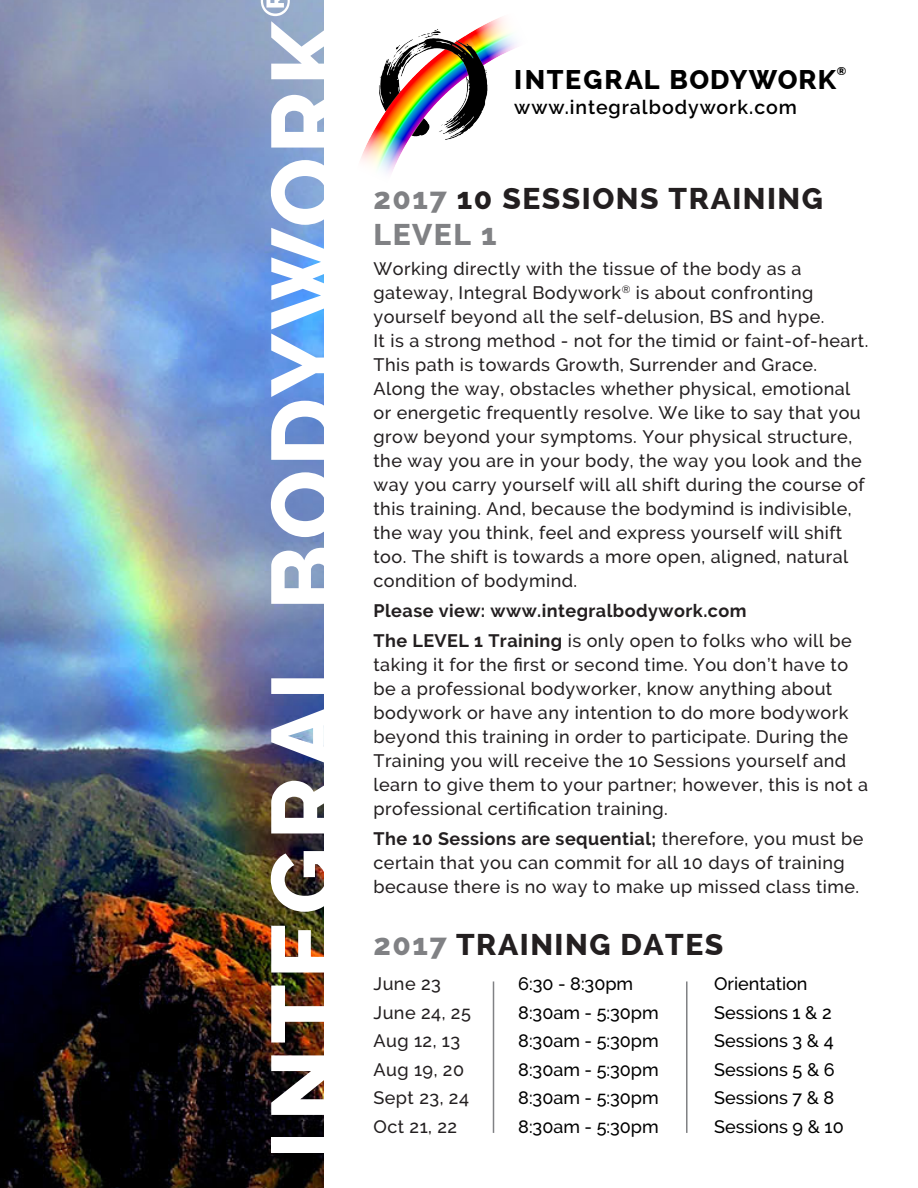
<style>
.page{position:relative;width:918px;height:1188px;background:#fff}
.page>*{position:absolute;margin:0;border:0;box-sizing:border-box;transform-origin:0 0}
.t1{font:800 30px/36px "Raleway";letter-spacing:.05em;color:#231f20}
.t2{font:800 27px "Raleway";letter-spacing:.055em;color:#000}
.t3{font:600 19.5px "Raleway";letter-spacing:.05em;color:#000}
.t4{font:500 18px/24px "Raleway";letter-spacing:.025em;color:#231f20}
.t5{font:500 18px/28.5px "Raleway";color:#000}
.t6{font:700 18px/30px "Raleway";letter-spacing:.025em;color:#231f20}
.t7{font:800 11.4px "Raleway";color:#000}
.s1{color:#808184}
.s2{font-weight:500}
.s3{font-weight:700}
</style>
<div class="page">
<img style="left:360px;top:17px;width:157px;height:156px">
<img style="left:0;top:0;width:324px;height:1188px">
<div style="left:271px;top:1137px;width:68px;height:16px;background:#fff"></div>
<svg style="left:271px;top:1055px;width:53px;height:60px"></svg>
<img style="left:271px;top:986px;width:53px;height:57px">
<img style="left:271px;top:925px;width:53px;height:48px">
<img style="left:271px;top:851px;width:53px;height:61px">
<svg style="left:271px;top:776px;width:53px;height:57px"></svg>
<svg style="left:271px;top:704px;width:53px;height:64px"></svg>
<svg style="left:271px;top:645px;width:53px;height:49px"></svg>
<svg style="left:271px;top:548px;width:53px;height:56px"></svg>
<svg style="left:271px;top:472px;width:53px;height:65px"></svg>
<svg style="left:271px;top:160px;width:53px;height:300px"></svg>
<svg style="left:271px;top:90px;width:53px;height:58px"></svg>
<svg style="left:261px;top:0;width:63px;height:79px"></svg>
<hr style="left:493px;top:981px;width:1px;height:152px;background:#808184">
<hr style="left:686px;top:981px;width:2px;height:152px;background:#808184">
<h2 class="t2" style="left:514px;top:64px;width:323px">INTEGRAL BODYWORK</h2>
<p class="t7" style="left:837px;top:64px;width:11px">®</p>
<p class="t3" style="left:514px;top:96px;width:284px">www.integralbodywork.com</p>
<h1 class="t1" style="left:374px;top:181px;width:451px"><span class="s1">2017</span> 10 SESSIONS TRAINING<br><span class="s1">LEVEL 1</span></h1>
<p class="t4" style="left:374px;top:257px;width:496px">Working directly with the tissue of the body as a gateway, Integral Bodywork<sup>®</sup> is about confronting yourself beyond all the self-delusion, BS and hype.<br>It is a strong method - not for the timid or faint-of-heart.<br>This path is towards Growth, Surrender and Grace.<br>Along the way, obstacles whether physical, emotional or energetic frequently resolve. We like to say that you grow beyond your symptoms. Your physical structure, the way you are in your body, the way you look and the way you carry yourself will all shift during the course of this training. And, because the bodymind is indivisible, the way you think, feel and express yourself will shift too. The shift is towards a more open, aligned, natural condition of bodymind.</p>
<p class="t6" style="left:374px;top:596px;width:480px">Please view: www.integralbodywork.com<br>The LEVEL 1 Training <span class="s2">is only open to folks who will be</span></p>
<p class="t4" style="left:374px;top:653px;width:496px">taking it for the first or second time. You don’t have to be a professional bodyworker, know anything about bodywork or have any intention to do more bodywork beyond this training in order to participate. During the Training you will receive the 10 Sessions yourself and learn to give them to your partner; however, this is not a professional certification training.</p>
<p class="t4" style="left:374px;top:827px;width:491px"><span class="s3">The 10 Sessions are sequential;</span> therefore, you must be certain that you can commit for all 10 days of training because there is no way to make up missed class time.</p>
<h1 class="t1" style="left:374px;top:927px;width:351px"><span class="s1">2017</span> TRAINING DATES</h1>
<p class="t5" style="left:518px;top:970px;width:142px">6:30 - 8:30pm<br>8:30am - 5:30pm<br>8:30am - 5:30pm<br>8:30am - 5:30pm<br>8:30am - 5:30pm<br>8:30am - 5:30pm</p>
<p class="t5" style="left:714px;top:969px;width:131px">Orientation<br>Sessions 1 &amp; 2<br>Sessions 3 &amp; 4<br>Sessions 5 &amp; 6<br>Sessions 7 &amp; 8<br>Sessions 9 &amp; 10</p>
<p class="t4" style="left:373px;top:969px;width:99px;line-height:28.5px">June 23<br>June 24, 25<br>Aug 12, 13<br>Aug 19, 20<br>Sept 23, 24<br>Oct 21, 22</p>
</div>
